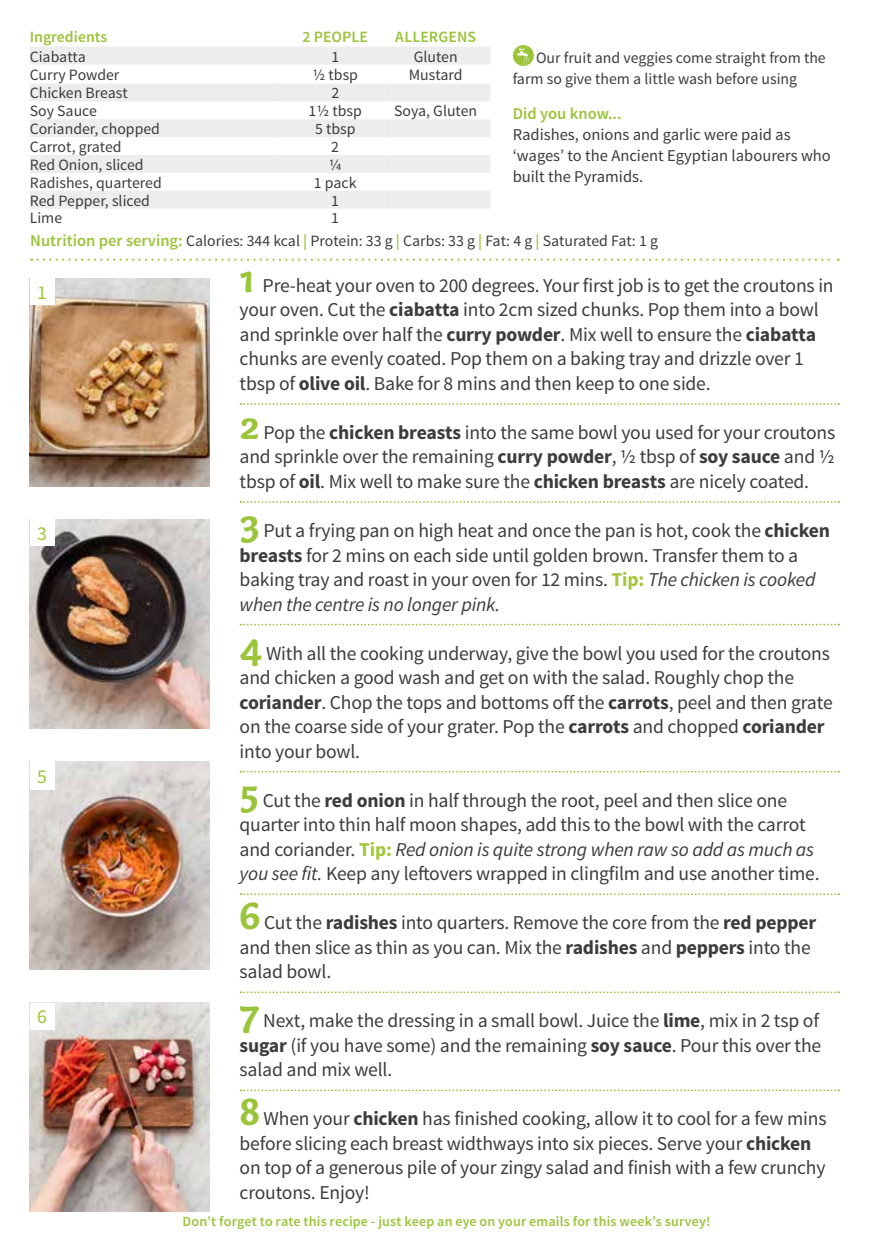
<style>
.page{position:relative;width:869px;height:1241px;background:#fff}
.page>*{position:absolute;margin:0;border:0;box-sizing:border-box;transform-origin:0 0}
.t1{font:19.6px/24.5px "Source Sans Pro";letter-spacing:-.01em;color:#3c3c3b}
.t2{font:19.6px "Source Sans Pro";color:#9ac43a}
.t3{font:16.45px/21px "Source Sans Pro";color:#3c3c3b}
.t4{font:600 16.45px "Source Sans Pro";color:#9ac43a}
.t5{font:15.75px/21px "Source Sans Pro";color:#3c3c3b}
.t6{font:600 15.75px "Source Sans Pro";color:#9ac43a}
.t7{font:600 14px "Source Sans Pro";letter-spacing:.015em;color:#9ac43a}
.s1{font-weight:600;font-size:16.45px;color:#9ac43a}
.s2{font-weight:600;color:#9ac43a}
.s3{font-family:"Capucine Basic";font-weight:700;font-size:41.12px;color:#9ac43a}
.s4{font-weight:700}
.s5{font-weight:700;color:#a2c73a}
.s6{font-style:italic}
</style>
<div class="page">
<img style="left:30px;top:1002px;width:180px;height:208px">
<img style="left:30px;top:761px;width:180px;height:208px">
<img style="left:30px;top:278px;width:180px;height:208px">
<img style="left:30px;top:519px;width:180px;height:209px">
<svg style="left:240px;top:403px;width:598px;height:2px"></svg>
<svg style="left:240px;top:501px;width:598px;height:2px"></svg>
<svg style="left:240px;top:623px;width:598px;height:2px"></svg>
<svg style="left:240px;top:770px;width:598px;height:2px"></svg>
<svg style="left:240px;top:893px;width:598px;height:2px"></svg>
<svg style="left:240px;top:991px;width:598px;height:2px"></svg>
<svg style="left:240px;top:1089px;width:598px;height:2px"></svg>
<svg style="left:31px;top:258px;width:807px;height:3px"></svg>
<svg style="left:30px;top:47px;width:460px;height:161px;fill:#ededed"></svg>
<svg style="left:274px;top:83px;width:216px;height:125px"></svg>
<div style="left:30px;top:278px;width:25px;height:26px;background:#fff"></div>
<div style="left:30px;top:519px;width:25px;height:27px;background:#fff"></div>
<div style="left:30px;top:761px;width:25px;height:28px;background:#fff"></div>
<div style="left:30px;top:1002px;width:25px;height:27px;background:#fff"></div>
<svg style="left:512px;top:45px;width:22px;height:21px"></svg>
<p class="t6" style="left:30px;top:26px;width:79px">Ingredients</p>
<p class="t6" style="left:302px;top:26px;width:67px">2 PEOPLE</p>
<p class="t6" style="left:395px;top:26px;width:82px">ALLERGENS</p>
<p class="t5" style="left:30px;top:46px;width:57px">Ciabatta</p>
<p class="t5" style="left:331px;top:46px;width:9px">1</p>
<p class="t5" style="left:413px;top:46px;width:45px">Gluten</p>
<p class="t5" style="left:30px;top:64px;width:91px">Curry Powder</p>
<p class="t5" style="left:312px;top:64px;width:47px">1/2 tbsp</p>
<p class="t5" style="left:408px;top:64px;width:55px">Mustard</p>
<p class="t5" style="left:30px;top:83px;width:99px">Chicken Breast</p>
<p class="t5" style="left:331px;top:83px;width:9px">2</p>
<p class="t5" style="left:30px;top:101px;width:69px">Soy Sauce</p>
<p class="t5" style="left:308px;top:101px;width:55px">11/2 tbsp</p>
<p class="t5" style="left:394px;top:101px;width:84px">Soya, Gluten</p>
<p class="t5" style="left:30px;top:119px;width:132px">Coriander, chopped</p>
<p class="t5" style="left:315px;top:119px;width:42px">5 tbsp</p>
<p class="t5" style="left:30px;top:136px;width:93px">Carrot, grated</p>
<p class="t5" style="left:331px;top:136px;width:9px">2</p>
<p class="t5" style="left:30px;top:154px;width:115px">Red Onion, sliced</p>
<p class="t5" style="left:328px;top:154px;width:14px">1/4</p>
<p class="t5" style="left:30px;top:172px;width:133px">Radishes, quartered</p>
<p class="t5" style="left:314px;top:172px;width:44px">1 pack</p>
<p class="t5" style="left:30px;top:190px;width:122px">Red Pepper, sliced</p>
<p class="t5" style="left:331px;top:190px;width:9px">1</p>
<p class="t5" style="left:30px;top:208px;width:34px">Lime</p>
<p class="t5" style="left:331px;top:208px;width:9px">1</p>
<p class="t5" style="left:512px;top:47px;width:314px;text-indent:23px">Our fruit and veggies come straight from the farm so give them a little wash before using</p>
<p class="t4" style="left:512px;top:103px;width:110px">Did you know...</p>
<p class="t3" style="left:512px;top:124px;width:319px">Radishes, onions and garlic were paid as ‘wages’ to the Ancient Egyptian labourers who built the Pyramids.</p>
<p class="t5" style="left:30px;top:230px;width:629px"><span class="s1">Nutrition per serving:</span> Calories: 344 kcal <span class="s2">|</span> Protein: 33 g <span class="s2">|</span> Carbs: 33 g <span class="s2">|</span> Fat: 4 g <span class="s2">|</span> Saturated Fat: 1 g</p>
<p class="t2" style="left:37px;top:280px;width:11px">1</p>
<p class="t2" style="left:37px;top:521px;width:11px">3</p>
<p class="t2" style="left:37px;top:763px;width:11px">5</p>
<p class="t2" style="left:37px;top:1004px;width:11px">6</p>
<p class="t1" style="left:239px;top:273px;width:595px"><span class="s3">1</span> Pre-heat your oven to 200 degrees. Your first job is to get the croutons in your oven. Cut the <span class="s4">ciabatta</span> into 2cm sized chunks. Pop them into a bowl and sprinkle over half the <span class="s4">curry powder</span>. Mix well to ensure the <span class="s4">ciabatta </span>chunks are evenly coated. Pop them on a baking tray and drizzle over 1 tbsp of <span class="s4">olive oil</span>. Bake for 8 mins and then keep to one side.</p>
<p class="t1" style="left:239px;top:420px;width:597px;text-align:justify"><span class="s3">2</span> Pop the <span class="s4">chicken breasts</span> into the same bowl you used for your croutons and sprinkle over the remaining <span class="s4">curry powder</span>, ½ tbsp of <span class="s4">soy sauce</span> and ½ tbsp of <span class="s4">oil</span>. Mix well to make sure the <span class="s4">chicken breasts</span> are nicely coated.</p>
<p class="t1" style="left:239px;top:518px;width:591px"><span class="s3">3</span> Put a frying pan on high heat and once the pan is hot, cook the <span class="s4">chicken breasts</span> for 2 mins on each side until golden brown. Transfer them to a baking tray and roast in your oven for 12 mins. <span class="s5">Tip:</span> <span class="s6">The chicken is cooked when the centre is no longer pink.</span></p>
<p class="t1" style="left:239px;top:641px;width:594px"><span class="s3">4</span> With all the cooking underway, give the bowl you used for the croutons and chicken a good wash and get on with the salad. Roughly chop the <span class="s4">coriander</span>. Chop the tops and bottoms off the <span class="s4">carrots</span>, peel and then grate on the coarse side of your grater. Pop the <span class="s4">carrots</span> and chopped <span class="s4">coriander </span>into your bowl.</p>
<p class="t1" style="left:239px;top:788px;width:581px"><span class="s3">5</span> Cut the <span class="s4">red onion</span> in half through the root, peel and then slice one quarter into thin half moon shapes, add this to the bowl with the carrot and coriander. <span class="s5">Tip:</span> <span class="s6">Red onion is quite strong when raw so add as much as you see fit.</span> Keep any leftovers wrapped in clingfilm and use another time.</p>
<p class="t1" style="left:239px;top:910px;width:578px"><span class="s3">6</span> Cut the <span class="s4">radishes</span> into quarters. Remove the core from the <span class="s4">red pepper </span>and then slice as thin as you can. Mix the <span class="s4">radishes</span> and <span class="s4">peppers</span> into the salad bowl.</p>
<p class="t1" style="left:239px;top:1008px;width:583px;text-align:justify"><span class="s3">7</span> Next, make the dressing in a small bowl. Juice the <span class="s4">lime</span>, mix in 2 tsp of <span class="s4">sugar</span> (if you have some) and the remaining <span class="s4">soy sauce</span>. Pour this over the salad and mix well.</p>
<p class="t1" style="left:239px;top:1106px;width:588px"><span class="s3">8</span> When your <span class="s4">chicken</span> has finished cooking, allow it to cool for a few mins before slicing each breast widthways into six pieces. Serve your <span class="s4">chicken </span>on top of a generous pile of your zingy salad and finish with a few crunchy croutons. Enjoy!</p>
<p class="t7" style="left:182px;top:1212px;width:529px">Don’t forget to rate this recipe - just keep an eye on your emails for this week’s survey!</p>
</div>
